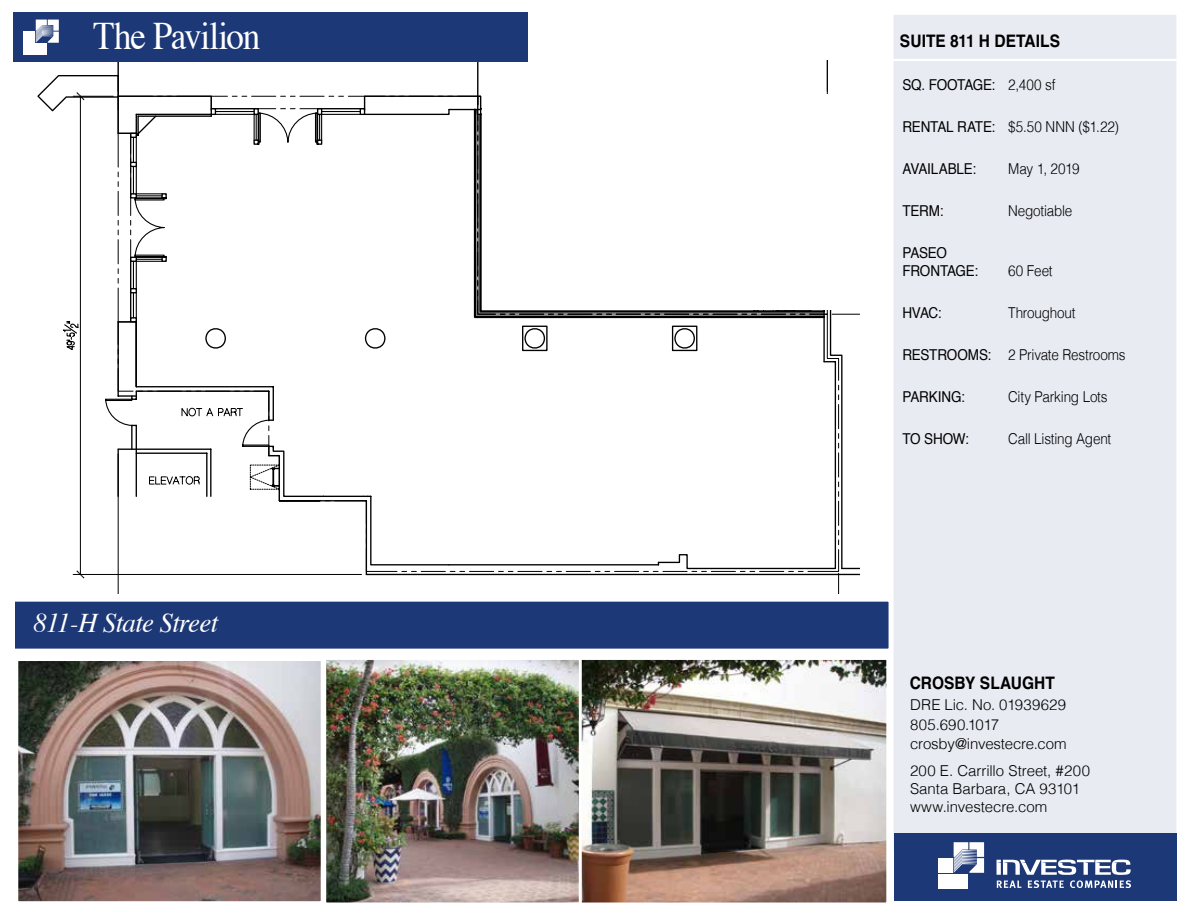
<style>
.page{position:relative;width:1188px;height:918px;background:#fff}
.page>*{position:absolute;margin:0;border:0;box-sizing:border-box;transform-origin:0 0}
.t1{font:39px "Times";letter-spacing:-.04em;color:#fff;scale:.9 1}
.t2{font:italic 27px "Times";letter-spacing:-.025em;color:#fff}
.t3{font:700 17.25px "Helvetica";letter-spacing:.005em;color:#000;scale:.9 1}
.t4{font:300 15px/18px "Helvetica";letter-spacing:-.01em;color:#000}
.t5{font:300 15px "Helvetica";letter-spacing:-.01em;color:#000;scale:.9 1}
.t6{font:15px/18px "Helvetica";letter-spacing:-.015em;color:#000;scale:.9 1}
</style>
<div class="page">
<div style="left:891px;top:13px;width:288px;height:840px;background:#e9ebf3;border:2px solid #fff"></div>
<hr style="left:893px;top:59px;width:288px;height:2px;background:#fff">
<div style="left:14px;top:601px;width:876px;height:49px;background:#1d3876"></div>
<div style="left:13px;top:599px;width:878px;height:52px;border:2px solid #fff"></div>
<img style="left:327px;top:661px;width:559px;height:241px">
<div style="left:580px;top:658px;width:309px;height:247px;border:2px solid #fff"></div>
<div style="left:324px;top:658px;width:257px;height:247px;border:2px solid #fff"></div>
<img style="left:19px;top:662px;width:301px;height:239px">
<div style="left:15px;top:658px;width:309px;height:247px;border:3px solid #fff"></div>
<hr style="left:73px;top:96px;width:40px;height:1px;background:#000">
<hr style="left:80px;top:96px;width:1px;height:478px;background:#000">
<svg style="left:76px;top:92px;width:8px;height:8px"></svg>
<svg style="left:63px;top:321px;width:16px;height:29px"></svg>
<svg style="left:72px;top:454px;width:767px;height:139px"></svg>
<svg style="left:105px;top:390px;width:13px;height:108px"></svg>
<svg style="left:118px;top:61px;width:721px;height:511px"></svg>
<svg style="left:118px;top:96px;width:417px;height:497px"></svg>
<div style="left:70px;top:13px;width:458px;height:49px;background:#1d3876"></div>
<div style="left:13px;top:13px;width:57px;height:49px;background:#1d3876"></div>
<svg style="left:24px;top:20px;width:23px;height:35px"></svg>
<svg style="left:36px;top:20px;width:23px;height:23px"></svg>
<div style="left:24px;top:32px;width:11px;height:11px;background:#fff"></div>
<div style="left:24px;top:44px;width:11px;height:11px;background:#fff"></div>
<div style="left:36px;top:44px;width:11px;height:11px;background:#fff"></div>
<div style="left:894px;top:833px;width:283px;height:67px;background:#1d3876"></div>
<svg style="left:954px;top:842px;width:30px;height:31px"></svg>
<div style="left:938px;top:858px;width:14px;height:15px;background:#fff"></div>
<div style="left:938px;top:874px;width:14px;height:15px;background:#fff"></div>
<div style="left:954px;top:874px;width:14px;height:15px;background:#fff"></div>
<svg style="left:997px;top:860px;width:134px;height:28px"></svg>
<div style="left:482px;top:94px;width:378px;height:216px;background:#fff"></div>
<div style="left:204px;top:189px;width:183px;height:91px;background:#fff"></div>
<h1 class="t1" style="left:93px;top:0;width:187px">The Pavilion</h1>
<h2 class="t2" style="left:33px;top:600px;width:187px">811-H State Street</h2>
<p class="t3" style="left:900px;top:30px;width:180px">SUITE 811 H DETAILS</p>
<p class="t6" style="left:902px;top:76px;width:105px">SQ. FOOTAGE:</p>
<p class="t6" style="left:902px;top:118px;width:105px">RENTAL RATE:</p>
<p class="t6" style="left:902px;top:160px;width:83px">AVAILABLE:</p>
<p class="t6" style="left:902px;top:202px;width:47px">TERM:</p>
<p class="t6" style="left:902px;top:244px;width:86px">PASEO<br>FRONTAGE:</p>
<p class="t6" style="left:902px;top:304px;width:45px">HVAC:</p>
<p class="t6" style="left:902px;top:346px;width:100px">RESTROOMS:</p>
<p class="t6" style="left:902px;top:388px;width:71px">PARKING:</p>
<p class="t6" style="left:902px;top:430px;width:75px">TO SHOW:</p>
<p class="t5" style="left:1008px;top:72px;width:54px">2,400 sf</p>
<p class="t5" style="left:1008px;top:114px;width:125px">$5.50 NNN ($1.22)</p>
<p class="t5" style="left:1008px;top:156px;width:81px">May 1, 2019</p>
<p class="t5" style="left:1008px;top:198px;width:73px">Negotiable</p>
<p class="t5" style="left:1008px;top:258px;width:51px">60 Feet</p>
<p class="t5" style="left:1008px;top:300px;width:77px">Throughout</p>
<p class="t5" style="left:1008px;top:342px;width:132px">2 Private Restrooms</p>
<p class="t5" style="left:1008px;top:384px;width:112px">City Parking Lots</p>
<p class="t5" style="left:1008px;top:426px;width:116px">Call Listing Agent</p>
<p class="t3" style="left:910px;top:672px;width:163px">CROSBY SLAUGHT</p>
<p class="t4" style="left:910px;top:694px;width:158px;line-height:19.5px">DRE Lic. No. 01939629<br>805.690.1017 crosby@investecre.com</p>
<p class="t4" style="left:910px;top:761px;width:182px">200 E. Carrillo Street, #200<br>Santa Barbara, CA 93101 www.investecre.com</p>
</div>
